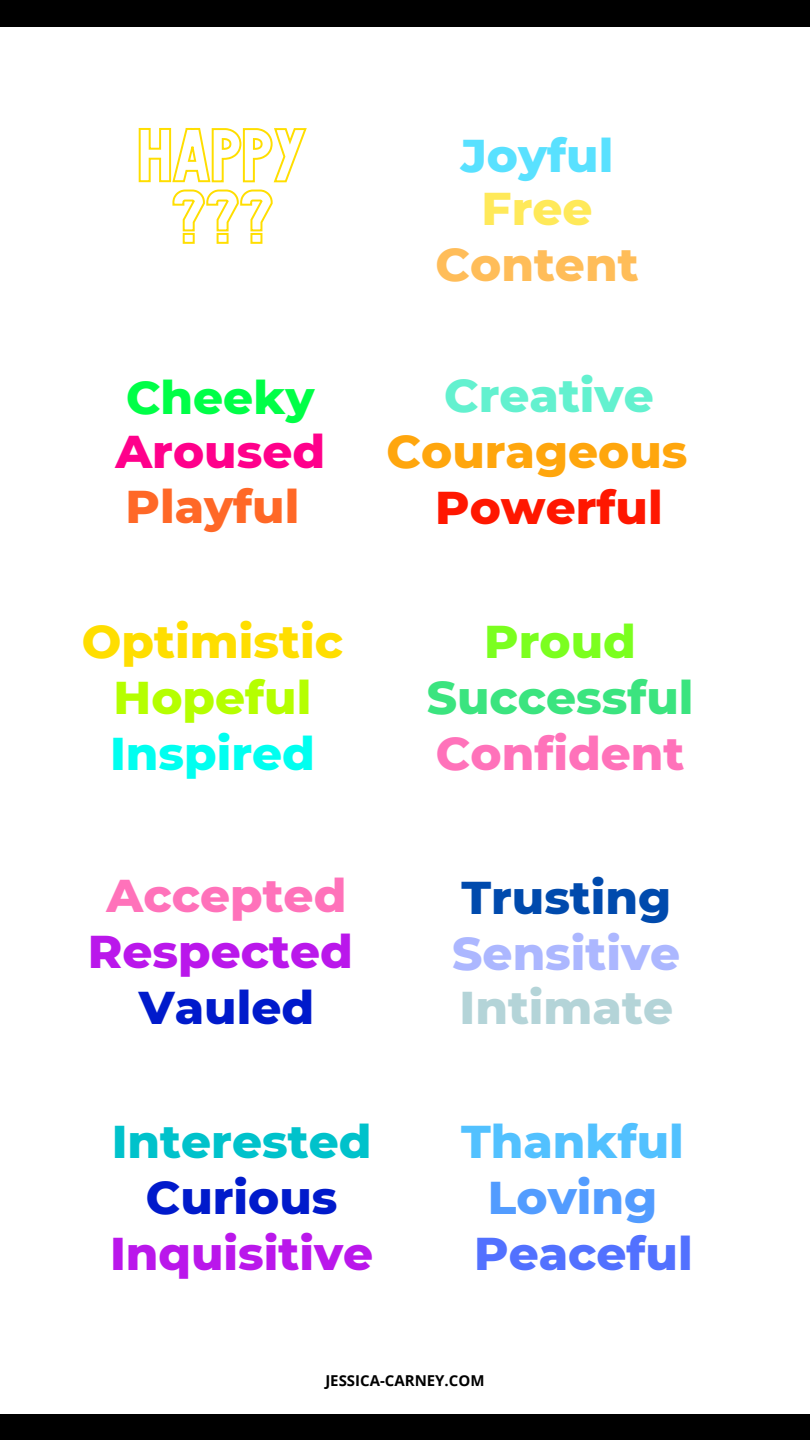
<style>
.page{position:relative;width:810px;height:1440px;background:#000}
.page>*{position:absolute;margin:0;border:0;box-sizing:border-box;transform-origin:0 0}
.t1{font:800 46.9px "Montserrat";color:#ba17eb}
.t2{font:800 46.9px "Montserrat";color:#ff72ba}
.t3{font:800 46.9px "Montserrat";color:#001acb}
.t4{font:800 46.9px "Montserrat";color:#ffa60d}
.t5{font:800 46.9px "Montserrat";color:#ffde00}
.t6{font:800 46.9px "Montserrat";color:#3be47f}
.t7{font:800 46.9px "Montserrat";color:#00c2cb}
.t8{font:800 46.9px "Montserrat";color:#acb7ff}
.t9{font:800 46.9px "Montserrat";color:#ff1700}
.t10{font:800 46.9px "Montserrat";color:#63f1cf}
.t11{font:800 46.9px "Montserrat";color:#004aad}
.t12{font:800 46.9px "Montserrat";color:#b4d4d8}
.t13{font:800 46.9px "Montserrat";color:#00fff0}
.t14{font:800 46.9px "Montserrat";color:#5271ff}
.t15{font:800 46.9px "Montserrat";color:#52c1ff}
.t16{font:800 46.9px "Montserrat";color:#ff6827}
.t17{font:800 46.9px "Montserrat";color:#ff008b}
.t18{font:800 46.9px "Montserrat";color:#b5ff00}
.t19{font:800 46.9px "Montserrat";color:#ffbd59}
.t20{font:800 46.9px "Montserrat";color:#00ff47}
.t21{font:800 46.9px "Montserrat";color:#529cff}
.t22{font:800 46.9px "Montserrat";color:#59e1ff}
.t23{font:800 46.9px "Montserrat";color:#7bff1f}
.t24{font:800 46.9px "Montserrat";color:#ffe959}
.t25{font:700 15px "Open Sans";color:#000}
</style>
<div class="page">
<div style="left:0;top:27px;width:810px;height:1387px;background:#fff"></div>
<svg style="left:138px;top:128px;width:169px;height:116px"></svg>
<p class="t22" style="left:461px;top:126px;width:154px">Joyful</p>
<p class="t24" style="left:482px;top:180px;width:113px">Free</p>
<p class="t20" style="left:126px;top:368px;width:190px">Cheeky</p>
<p class="t17" style="left:115px;top:422px;width:211px">Aroused</p>
<p class="t16" style="left:126px;top:478px;width:175px">Playful</p>
<p class="t5" style="left:82px;top:612px;width:263px">Optimistic</p>
<p class="t18" style="left:114px;top:668px;width:199px">Hopeful</p>
<p class="t13" style="left:110px;top:724px;width:206px">Inspired</p>
<p class="t19" style="left:436px;top:236px;width:205px">Content</p>
<p class="t10" style="left:444px;top:366px;width:211px">Creative</p>
<p class="t4" style="left:387px;top:422px;width:302px">Courageous</p>
<p class="t9" style="left:435px;top:478px;width:229px">Powerful</p>
<p class="t23" style="left:484px;top:612px;width:153px">Proud</p>
<p class="t6" style="left:427px;top:668px;width:268px">Successful</p>
<p class="t2" style="left:436px;top:724px;width:250px">Confident</p>
<p class="t2" style="left:107px;top:866px;width:241px">Accepted</p>
<p class="t1" style="left:88px;top:922px;width:267px">Respected</p>
<p class="t3" style="left:139px;top:978px;width:177px">Vauled</p>
<p class="t11" style="left:461px;top:869px;width:211px">Trusting</p>
<p class="t8" style="left:452px;top:925px;width:230px">Sensitive</p>
<p class="t12" style="left:460px;top:978px;width:215px">Intimate</p>
<p class="t15" style="left:461px;top:1113px;width:224px">Thankful</p>
<p class="t7" style="left:112px;top:1113px;width:261px">Interested</p>
<p class="t3" style="left:146px;top:1169px;width:193px">Curious</p>
<p class="t1" style="left:110px;top:1225px;width:265px">Inquisitive</p>
<p class="t14" style="left:474px;top:1225px;width:220px">Peaceful</p>
<p class="t21" style="left:488px;top:1169px;width:171px">Loving</p>
<p class="t25" style="left:325px;top:1370px;width:161px">JESSICA-CARNEY.COM</p>
</div>
